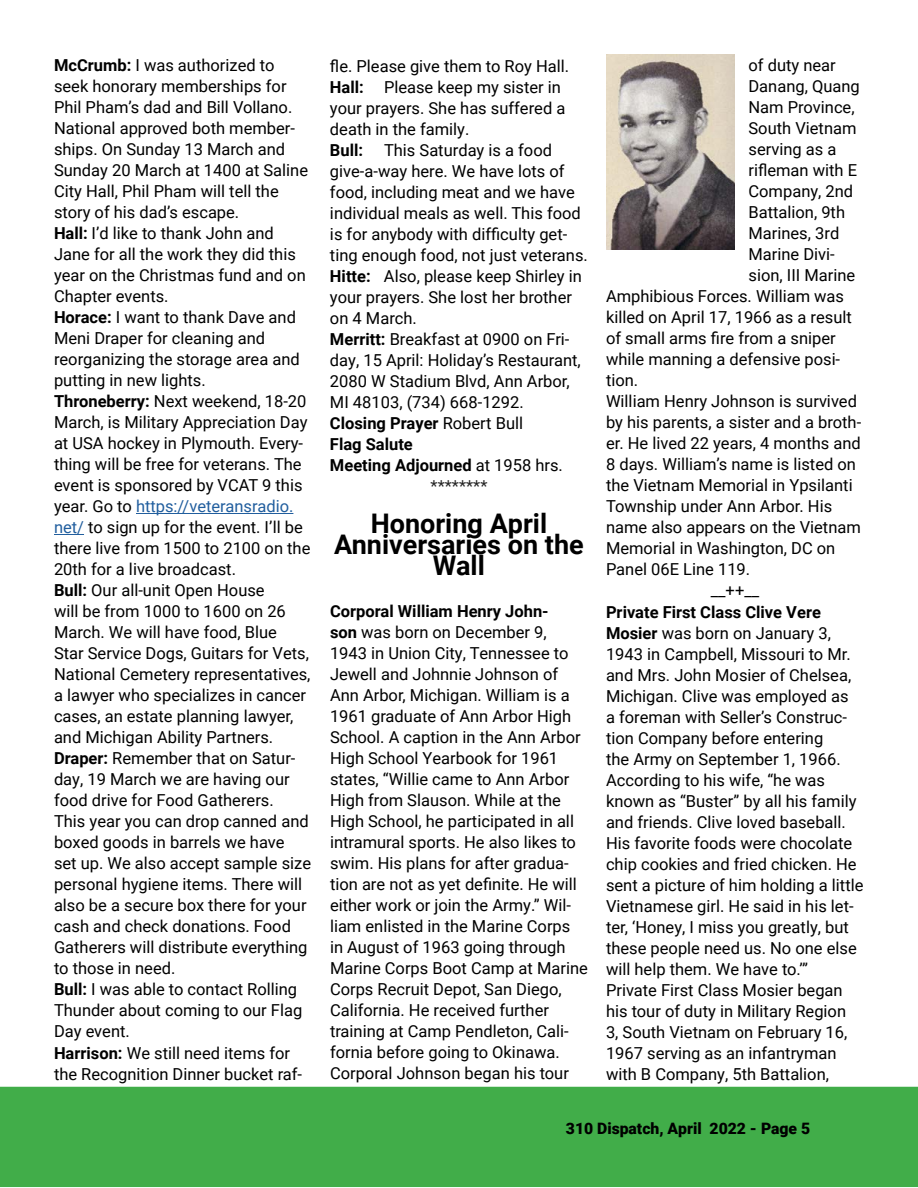
<style>
.page{position:relative;width:918px;height:1188px;background:#fff}
.page>*{position:absolute;margin:0;border:0;box-sizing:border-box;transform-origin:0 0}
.t1{font:700 27px/21px "Roboto";color:#000;text-align:center}
.t2{font:16.5px/21px "Roboto";color:#000}
.t3{font:700 16.5px "Roboto";color:#000}
.t4{font:16.5px "Roboto";color:#222}
.t5{font:900 15.75px "Roboto";color:#000}
.s1{font-weight:700}
.s2{color:#215e9e}
.s3{font-weight:400}
</style>
<div class="page">
<div style="left:0;top:1087px;width:918px;height:100px;background:#41ad49"></div>
<hr style="left:136px;top:513px;width:157px;height:1px;background:#215e9e">
<hr style="left:54px;top:534px;width:30px;height:1px;background:#215e9e">
<img style="left:606px;top:54px;width:129px;height:196px">
<p class="t2" style="left:54px;top:54px;width:259px"><span class="s1">McCrumb:</span> I was authorized to seek honorary memberships for<br>Phil Pham’s dad and Bill Vollano.<br>National approved both member&shy;ships. On Sunday 13 March and<br>Sunday 20 March at 1400 at Saline<br>City Hall, Phil Pham will tell the story of his dad’s escape.<br><span class="s1">Hall:</span> I’d like to thank John and<br>Jane for all the work they did this year on the Christmas fund and on<br>Chapter events.<br><span class="s1">Horace:</span> I want to thank Dave and<br>Meni Draper for cleaning and reorganizing the storage area and putting in new lights.<br><span class="s1">Throneberry:</span> Next weekend, 18-20<br>March, is Military Appreciation Day at USA hockey in Plymouth. Every&shy;thing will be free for veterans. The event is sponsored by VCAT 9 this year. Go to <span class="s2">https://veteransradio. net/</span> to sign up for the event. I’ll be there live from 1500 to 2100 on the<br>20th for a live broadcast.<br><span class="s1">Bull:</span> Our all-unit Open House<br>will be from 1000 to 1600 on 26<br>March. We will have food, Blue<br>Star Service Dogs, Guitars for Vets,<br>National Cemetery representatives, a lawyer who specializes in cancer cases, an estate planning lawyer, and Michigan Ability Partners.<br><span class="s1">Draper:</span> Remember that on Satur&shy;day, 19 March we are having our food drive for Food Gatherers.<br>This year you can drop canned and boxed goods in barrels we have set up. We also accept sample size personal hygiene items. There will also be a secure box there for your cash and check donations. Food<br>Gatherers will distribute everything to those in need.<br><span class="s1">Bull:</span> I was able to contact Rolling<br>Thunder about coming to our Flag<br>Day event.<br><span class="s1">Harrison:</span> We still need items for the Recognition Dinner bucket raf-</p>
<p class="t2" style="left:330px;top:55px;width:241px">fle. Please give them to Roy Hall.<br><span class="s1">Hall:</span> Please keep my sister in your prayers. She has suffered a death in the family.</p>
<p class="t3" style="left:330px;top:138px;width:35px">Bull:</p>
<p class="t2" style="left:384px;top:139px;width:170px">This Saturday is a food</p>
<p class="t2" style="left:330px;top:160px;width:236px">give-a-way here. We have lots of</p>
<p class="t2" style="left:330px;top:181px;width:246px">food, including meat and we have</p>
<p class="t2" style="left:330px;top:202px;width:252px">individual meals as well. This food</p>
<p class="t2" style="left:330px;top:223px;width:239px">is for anybody with difficulty get-</p>
<p class="t2" style="left:330px;top:244px;width:259px">ting enough food, not just veterans.</p>
<p class="t2" style="left:330px;top:265px;width:253px"><span class="s1">Hitte:</span> Also, please keep Shirley in</p>
<p class="t2" style="left:330px;top:286px;width:244px">your prayers. She lost her brother</p>
<p class="t2" style="left:330px;top:307px;width:88px">on 4 March.</p>
<p class="t2" style="left:330px;top:328px;width:241px"><span class="s1">Merritt:</span> Breakfast at 0900 on Fri-</p>
<p class="t2" style="left:330px;top:349px;width:252px">day, 15 April: Holiday’s Restaurant,</p>
<p class="t2" style="left:330px;top:370px;width:241px">2080 W Stadium Blvd, Ann Arbor,</p>
<p class="t2" style="left:330px;top:391px;width:195px">MI 48103, (734) 668-1292.</p>
<p class="t3" style="left:330px;top:411px;width:195px">Closing Prayer <span class="s3">Robert Bull</span></p>
<p class="t3" style="left:330px;top:432px;width:84px">Flag Salute</p>
<p class="t3" style="left:330px;top:453px;width:234px">Meeting Adjourned <span class="s3">at 1958 hrs.</span></p>
<p class="t4" style="left:431px;top:474px;width:58px">********</p>
<h1 class="t1" style="left:334px;top:512px;width:251px">Honoring April<br>Anniversaries on the<br>Wall</h1>
<p class="t2" style="left:330px;top:600px;width:259px"><span class="s1">Corporal William Henry John-<br>son</span> was born on December 9,<br>1943 in Union City, Tennessee to<br>Jewell and Johnnie Johnson of<br>Ann Arbor, Michigan. William is a<br>1961 graduate of Ann Arbor High<br>School. A caption in the Ann Arbor<br>High School Yearbook for 1961 states, “Willie came to Ann Arbor<br>High from Slauson. While at the<br>High School, he participated in all intramural sports. He also likes to swim. His plans for after gradua&shy;tion are not as yet definite. He will either work or join the Army.” Wil&shy;liam enlisted in the Marine Corps<br>in August of 1963 going through<br>Marine Corps Boot Camp at Marine<br>Corps Recruit Depot, San Diego,<br>California. He received further training at Camp Pendleton, Cali&shy;fornia before going to Okinawa.<br>Corporal Johnson began his tour</p>
<p class="t2" style="left:749px;top:54px;width:89px">of duty near</p>
<p class="t2" style="left:749px;top:75px;width:113px">Danang, Quang</p>
<p class="t2" style="left:749px;top:96px;width:108px">Nam Province,</p>
<p class="t2" style="left:749px;top:117px;width:110px">South Vietnam</p>
<p class="t2" style="left:749px;top:138px;width:89px">serving as a</p>
<p class="t2" style="left:749px;top:159px;width:110px">rifleman with E</p>
<p class="t2" style="left:749px;top:180px;width:106px">Company, 2nd</p>
<p class="t2" style="left:749px;top:201px;width:98px">Battalion, 9th</p>
<p class="t2" style="left:749px;top:222px;width:92px">Marines, 3rd</p>
<p class="t2" style="left:749px;top:243px;width:88px">Marine Divi-</p>
<p class="t2" style="left:749px;top:264px;width:108px">sion, III Marine</p>
<p class="t2" style="left:606px;top:285px;width:240px">Amphibious Forces. William was</p>
<p class="t2" style="left:606px;top:306px;width:247px">killed on April 17, 1966 as a result</p>
<p class="t2" style="left:606px;top:327px;width:231px">of small arms fire from a sniper</p>
<p class="t2" style="left:606px;top:348px;width:236px">while manning a defensive posi-</p>
<p class="t2" style="left:606px;top:369px;width:34px">tion.</p>
<p class="t2" style="left:606px;top:390px;width:253px">William Henry Johnson is survived</p>
<p class="t2" style="left:606px;top:411px;width:257px">by his parents, a sister and a broth-</p>
<p class="t2" style="left:606px;top:432px;width:256px">er. He lived 22 years, 4 months and</p>
<p class="t2" style="left:606px;top:453px;width:252px">8 days. William’s name is listed on</p>
<p class="t2" style="left:606px;top:475px;width:248px">the Vietnam Memorial in Ypsilanti</p>
<p class="t2" style="left:606px;top:496px;width:228px">Township under Ann Arbor. His</p>
<p class="t2" style="left:606px;top:517px;width:256px">name also appears on the Vietnam</p>
<p class="t2" style="left:606px;top:538px;width:231px">Memorial in Washington, DC on</p>
<p class="t2" style="left:606px;top:559px;width:146px">Panel 06E Line 119.</p>
<p class="t2" style="left:711px;top:580px;width:50px">__++__</p>
<p class="t2" style="left:606px;top:601px;width:259px"><span class="s1">Private First Class Clive Vere<br>Mosier</span> was born on January 3,<br>1943 in Campbell, Missouri to Mr. and Mrs. John Mosier of Chelsea,<br>Michigan. Clive was employed as<br>a foreman with Seller’s Construc&shy;tion Company before entering<br>the Army on September 1, 1966.<br>According to his wife, “he was known as “Buster” by all his family and friends. Clive loved baseball.<br>His favorite foods were chocolate chip cookies and fried chicken. He sent a picture of him holding a little<br>Vietnamese girl. He said in his let&shy;ter, ‘Honey, I miss you greatly, but these people need us. No one else will help them. We have to.’”<br>Private First Class Mosier began his tour of duty in Military Region<br>3, South Vietnam on February 16,<br>1967 serving as an infantryman with B Company, 5th Battalion,</p>
<p class="t5" style="left:566px;top:1117px;width:246px">310 Dispatch, April 2022 - Page 5</p>
</div>
